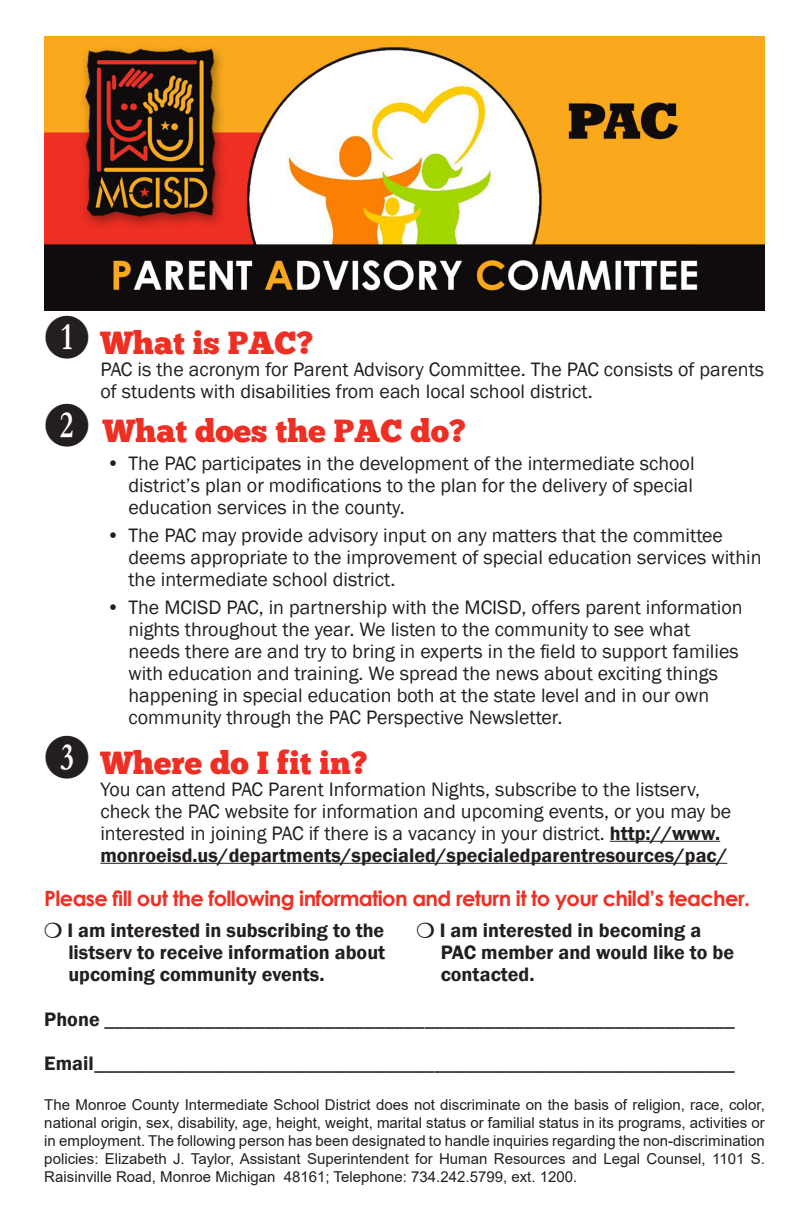
<style>
.page{position:relative;width:801px;height:1224px;background:#fff}
.page>*{position:absolute;margin:0;border:0;box-sizing:border-box;transform-origin:0 0}
.t1{font:32px "Chunk Five";color:#ee2f24}
.t2{font:700 21px "Century Gothic";letter-spacing:-.03em;color:#ee2f24}
.t3{font:20px/22px "Franklin Gothic";color:#231f20}
.t4{font:600 20px/22px "Franklin Gothic";color:#231f20;text-align:justify}
.t5{font:15px/18px "Arial";color:#231f20;text-align:justify}
.s1{font-family:"Numberpile";font-size:40px;color:#231f20}
.s2{font-weight:600}
</style>
<div class="page">
<hr style="left:609px;top:841px;width:111px;height:1px;background:#231f20">
<hr style="left:100px;top:863px;width:627px;height:1px;background:#231f20">
<img style="left:44px;top:36px;width:720px;height:274px">
<p class="t1" style="left:44px;top:324px;width:270px"><span class="s1">B</span> What is PAC?</p>
<p class="t3" style="left:100px;top:359px;width:665px">PAC is the acronym for Parent Advisory Committee. The PAC consists of parents of students with disabilities from each local school district.</p>
<p class="t1" style="left:44px;top:412px;width:423px"><span class="s1">C</span> What does the PAC do?</p>
<p class="t3" style="left:128px;top:453px;width:567px;text-align:justify;text-indent:-22px">• The PAC participates in the development of the intermediate school district’s plan or modifications to the plan for the delivery of special education services in the county.</p>
<p class="t3" style="left:128px;top:525px;width:634px;text-indent:-22px">• The PAC may provide advisory input on any matters that the committee deems appropriate to the improvement of special education services within the intermediate school district.</p>
<p class="t3" style="left:128px;top:597px;width:615px;text-indent:-22px">• The MCISD PAC, in partnership with the MCISD, offers parent information nights throughout the year. We listen to the community to see what needs there are and try to bring in experts in the field to support families with education and training. We spread the news about exciting things happening in special education both at the state level and in our own community through the PAC Perspective Newsletter.</p>
<p class="t1" style="left:44px;top:744px;width:324px"><span class="s1">D</span> Where do I fit in?</p>
<p class="t3" style="left:100px;top:779px;width:632px">You can attend PAC Parent Information Nights, subscribe to the listserv, check the PAC website for information and upcoming events, or you may be interested in joining PAC if there is a vacancy in your district. <span class="s2">http://www. monroeisd.us/departments/specialed/specialedparentresources/pac/</span></p>
<p class="t2" style="left:44px;top:882px;width:707px">Please fill out the following information and return it to your child’s teacher.</p>
<p class="t4" style="left:67px;top:919px;width:319px">I am interested in subscribing to the listserv to receive information about upcoming community events.</p>
<p class="t4" style="left:439px;top:919px;width:296px;text-align:left">I am interested in becoming a<br>PAC member and would like to be contacted.</p>
<p class="t3" style="left:44px;top:1009px;width:691px"><span class="s2">Phone</span> _______________________________________________________________</p>
<p class="t3" style="left:44px;top:1053px;width:691px"><span class="s2">Email</span>________________________________________________________________</p>
<p class="t5" style="left:44px;top:1096px;width:721px">The Monroe County Intermediate School District does not discriminate on the basis of religion, race, color, national origin, sex, disability, age, height, weight, marital status or familial status in its programs, activities or in employment. The following person has been designated to handle inquiries regarding the non-discrimination policies: Elizabeth J. Taylor, Assistant Superintendent for Human Resources and Legal Counsel, 1101 S.<br>Raisinville Road, Monroe Michigan 48161; Telephone: 734.242.5799, ext. 1200.</p>
</div>
